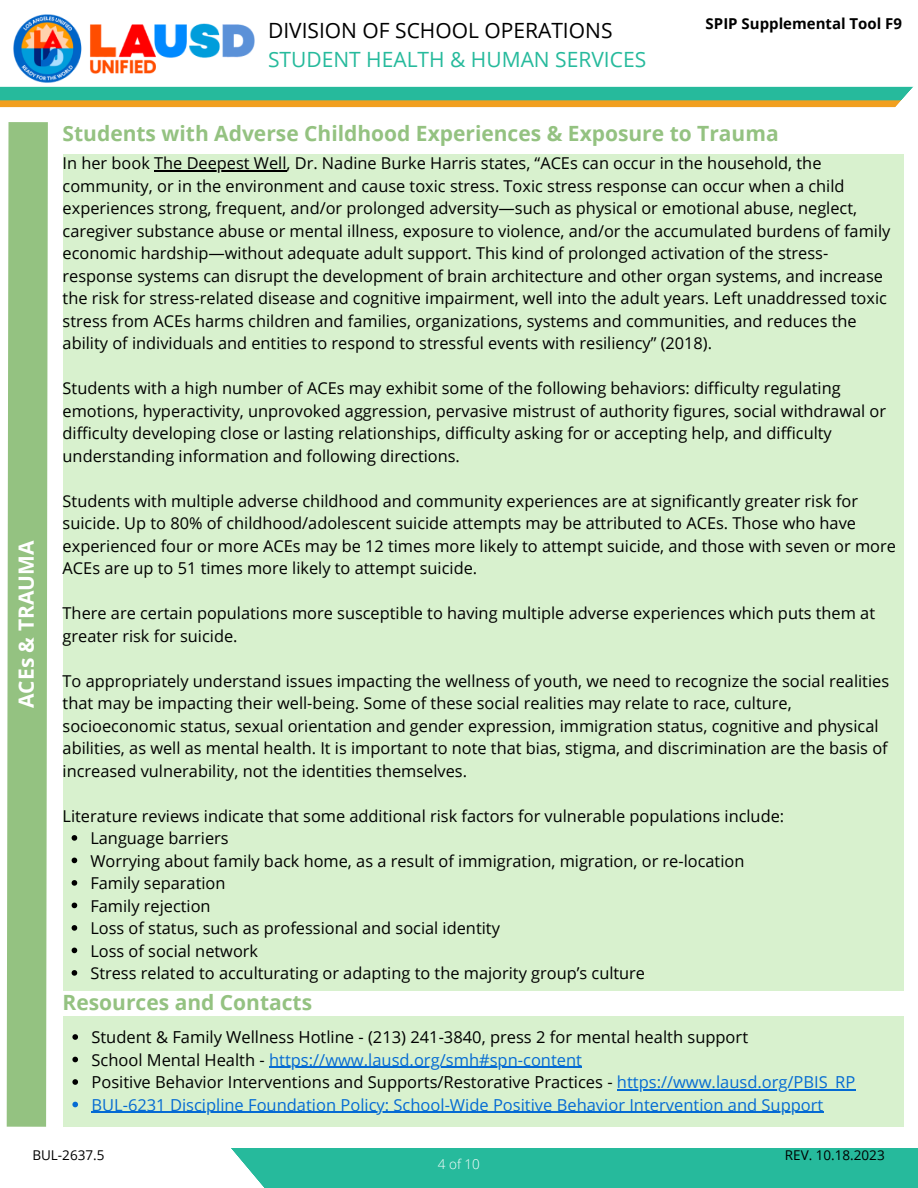
<style>
.page{position:relative;width:918px;height:1188px;background:#fff}
.page>*{position:absolute;margin:0;border:0;box-sizing:border-box;transform-origin:0 0}
.t1{font:700 21px "Open Sans";color:#94c281}
.t2{font:21px "Open Sans";color:#26ba9c}
.t3{font:21px "Open Sans";color:#000}
.t4{font:700 21px "Open Sans";color:#fff}
.t5{font:16.5px "Open Sans";color:#000}
.t6{font:16.5px "Open Sans";color:#056bd3}
.t7{font:16.35px/22.5px "Open Sans";color:#000}
.t8{font:700 15px "Open Sans";color:#000}
.t9{font:13.5px "Open Sans";color:#000}
.t10{font:300 13.5px "Open Sans";color:#fff}
.s1{color:#000}
.s2{color:#056bd3}
</style>
<div class="page">
<div style="left:220px;top:1148px;width:698px;height:40px;background:#26ba9c"></div>
<svg style="left:220px;top:1148px;width:44px;height:40px"></svg>
<svg style="left:0;top:86px;width:68px;height:1041px"></svg>
<div style="left:63px;top:154px;width:840px;height:837px;background:#d8f1ce"></div>
<svg style="left:72px;top:835px;width:5px;height:6px"></svg>
<svg style="left:72px;top:858px;width:5px;height:5px"></svg>
<svg style="left:72px;top:880px;width:5px;height:6px"></svg>
<svg style="left:72px;top:903px;width:5px;height:5px"></svg>
<svg style="left:72px;top:925px;width:5px;height:6px"></svg>
<svg style="left:72px;top:948px;width:5px;height:5px"></svg>
<svg style="left:72px;top:970px;width:5px;height:6px"></svg>
<hr style="left:154px;top:170px;width:133px;height:1px;background:#000">
<div style="left:63px;top:1016px;width:840px;height:111px;background:#d8f1ce"></div>
<svg style="left:72px;top:1034px;width:6px;height:6px"></svg>
<svg style="left:72px;top:1057px;width:6px;height:5px"></svg>
<hr style="left:269px;top:1067px;width:313px;height:1px;background:#056bd3">
<svg style="left:72px;top:1079px;width:6px;height:6px"></svg>
<hr style="left:617px;top:1089px;width:238px;height:1px;background:#056bd3">
<svg style="left:72px;top:1102px;width:6px;height:5px"></svg>
<hr style="left:91px;top:1112px;width:732px;height:1px;background:#056bd3">
<svg style="left:0;top:100px;width:887px;height:7px;background:#e6a025"></svg>
<div style="left:0;top:87px;width:918px;height:13px;background:#26ba9c"></div>
<svg style="left:887px;top:86px;width:31px;height:84px"></svg>
<img style="left:13px;top:14px;width:242px;height:69px">
<p class="t3" style="left:268px;top:15px;width:346px">DIVISION OF SCHOOL OPERATIONS</p>
<p class="t2" style="left:268px;top:45px;width:380px">STUDENT HEALTH &amp; HUMAN SERVICES</p>
<p class="t8" style="left:706px;top:13px;width:198px">SPIP Supplemental Tool F9</p>
<p class="t4" style="left:12px;top:708px;width:169px;rotate:-90deg">ACEs &amp; TRAUMA</p>
<p class="t1" style="left:63px;top:119px;width:718px">Students with Adverse Childhood Experiences &amp; Exposure to Trauma</p>
<p class="t7" style="left:63px;top:151px;width:829px">In her book The Deepest Well, Dr. Nadine Burke Harris states, “ACEs can occur in the household, the community, or in the environment and cause toxic stress. Toxic stress response can occur when a child experiences strong, frequent, and/or prolonged adversity—such as physical or emotional abuse, neglect, caregiver substance abuse or mental illness, exposure to violence, and/or the accumulated burdens of family economic hardship—without adequate adult support. This kind of prolonged activation of the stress&shy;response systems can disrupt the development of brain architecture and other organ systems, and increase the risk for stress-related disease and cognitive impairment, well into the adult years. Left unaddressed toxic stress from ACEs harms children and families, organizations, systems and communities, and reduces the ability of individuals and entities to respond to stressful events with resiliency” (2018).</p>
<p class="t7" style="left:63px;top:376px;width:825px">Students with a high number of ACEs may exhibit some of the following behaviors: difficulty regulating emotions, hyperactivity, unprovoked aggression, pervasive mistrust of authority figures, social withdrawal or difficulty developing close or lasting relationships, difficulty asking for or accepting help, and difficulty understanding information and following directions.</p>
<p class="t7" style="left:63px;top:489px;width:835px">Students with multiple adverse childhood and community experiences are at significantly greater risk for suicide. Up to 80% of childhood/adolescent suicide attempts may be attributed to ACEs. Those who have experienced four or more ACEs may be 12 times more likely to attempt suicide, and those with seven or more ACEs are up to 51 times more likely to attempt suicide.</p>
<p class="t7" style="left:63px;top:601px;width:814px">There are certain populations more susceptible to having multiple adverse experiences which puts them at greater risk for suicide.</p>
<p class="t7" style="left:63px;top:669px;width:828px">To appropriately understand issues impacting the wellness of youth, we need to recognize the social realities that may be impacting their well-being. Some of these social realities may relate to race, culture, socioeconomic status, sexual orientation and gender expression, immigration status, cognitive and physical abilities, as well as mental health. It is important to note that bias, stigma, and discrimination are the basis of increased vulnerability, not the identities themselves.</p>
<p class="t7" style="left:63px;top:804px;width:723px">Literature reviews indicate that some additional risk factors for vulnerable populations include:</p>
<p class="t7" style="left:90px;top:826px;width:140px">Language barriers</p>
<p class="t7" style="left:90px;top:849px;width:656px">Worrying about family back home, as a result of immigration, migration, or re-location</p>
<p class="t7" style="left:90px;top:871px;width:137px">Family separation</p>
<p class="t7" style="left:90px;top:894px;width:122px">Family rejection</p>
<p class="t7" style="left:90px;top:916px;width:411px">Loss of status, such as professional and social identity</p>
<p class="t7" style="left:90px;top:939px;width:169px">Loss of social network</p>
<p class="t7" style="left:90px;top:961px;width:556px">Stress related to acculturating or adapting to the majority group’s culture</p>
<p class="t1" style="left:63px;top:988px;width:251px">Resources and Contacts</p>
<p class="t5" style="left:91px;top:1026px;width:658px">Student &amp; Family Wellness Hotline - (213) 241-3840, press 2 for mental health support</p>
<p class="t6" style="left:91px;top:1048px;width:492px"><span class="s1">School Mental Health -</span> https://www.lausd.org/smh#spn-content</p>
<p class="t5" style="left:91px;top:1071px;width:765px">Positive Behavior Interventions and Supports/Restorative Practices - <span class="s2">https://www.lausd.org/PBIS_RP</span></p>
<p class="t6" style="left:91px;top:1093px;width:733px">BUL-6231 Discipline Foundation Policy: School-Wide Positive Behavior Intervention and Support</p>
<p class="t9" style="left:32px;top:1146px;width:74px">BUL-2637.5</p>
<p class="t9" style="left:785px;top:1146px;width:101px">REV. 10.18.2023</p>
<p class="t10" style="left:438px;top:1155px;width:44px">4 of 10</p>
</div>
